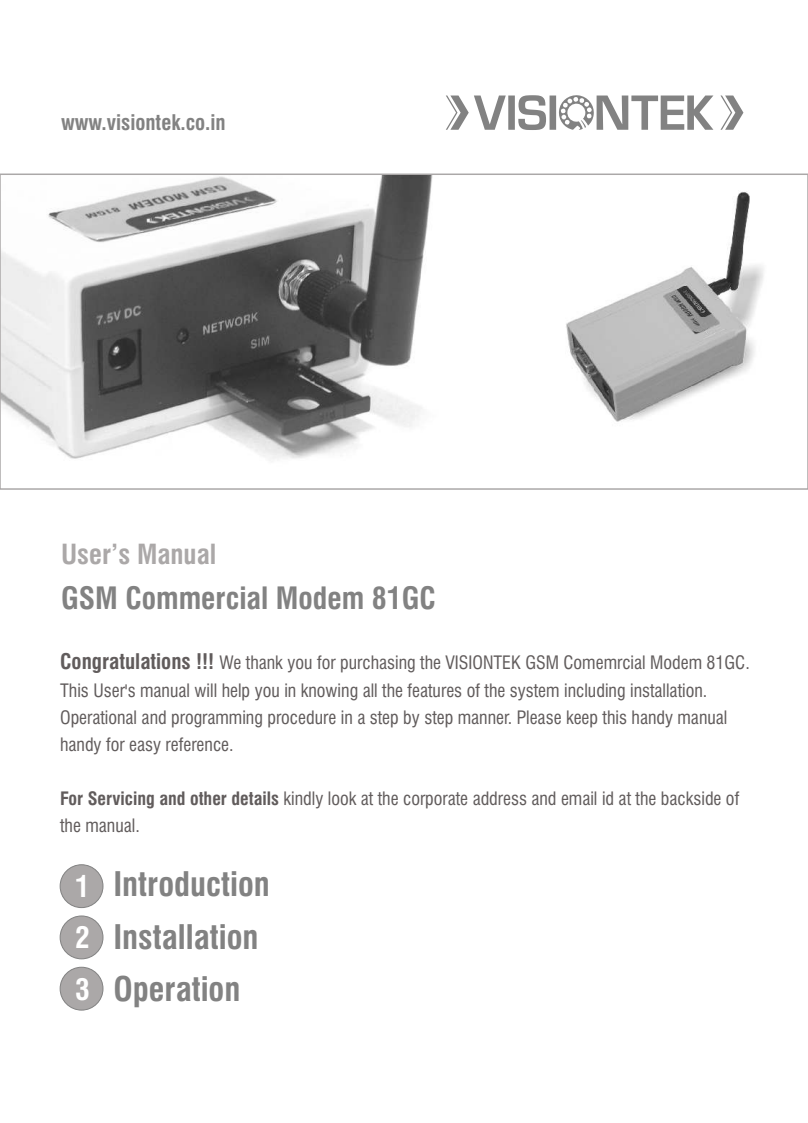
<style>
.page{position:relative;width:808px;height:1123px;background:#fff}
.page>*{position:absolute;margin:0;border:0;box-sizing:border-box;transform-origin:0 0}
.t1{font:700 condensed 33px/52.5px "Swiss 721 BT";color:#828282}
.t2{font:700 condensed 30px "Swiss 721 BT";color:#828282}
.t3{font:700 condensed 29.1px/51.3px "Swiss 721 BT";color:#fff;text-align:justify}
.t4{font:700 condensed 27px "Swiss 721 BT";color:#aba8a8}
.t5{font:700 condensed 21px "Swiss 721 BT";color:#828282}
.t6{font:condensed 18px/27.3px "Swiss 721 BT";color:#615c5c}
.s1{font-weight:700;font-size:21px}
.s2{font-weight:700}
</style>
<div class="page">
<img style="left:3px;top:176px;width:761px;height:283px">
<div style="left:0;top:173px;width:808px;height:317px;border:2px solid #aba8a8"></div>
<div style="left:60px;top:864px;width:43px;height:44px;background:#aba8a8;border:1px solid #828282;border-radius:50%"></div>
<div style="left:60px;top:915px;width:43px;height:44px;background:#aba8a8;border:1px solid #828282;border-radius:50%"></div>
<div style="left:60px;top:967px;width:43px;height:43px;background:#aba8a8;border:1px solid #828282;border-radius:50%"></div>
<svg style="left:446px;top:95px;width:297px;height:35px"></svg>
<p class="t5" style="left:61px;top:114px;width:166px">www.visiontek.co.in</p>
<h3 class="t4" style="left:61px;top:544px;width:157px">User’s Manual</h3>
<h2 class="t2" style="left:61px;top:586px;width:376px">GSM Commercial Modem 81GC</h2>
<p class="t6" style="left:60px;top:651px;width:691px"><span class="s1">Congratulations !!!</span> We thank you for purchasing the VISIONTEK GSM Comemrcial Modem 81GC.<br>This User's manual will help you in knowing all the features of the system including installation.<br>Operational and programming procedure in a step by step manner. Please keep this handy manual handy for easy reference.</p>
<p class="t6" style="left:60px;top:787px;width:681px"><span class="s2">For Servicing and other details</span> kindly look at the corporate address and email id at the backside of the manual.</p>
<h3 class="t3" style="left:75px;top:864px;width:16px">1<br>2<br>3</h3>
<h1 class="t1" style="left:113px;top:861px;width:158px">Introduction<br>Installation<br>Operation</h1>
</div>
